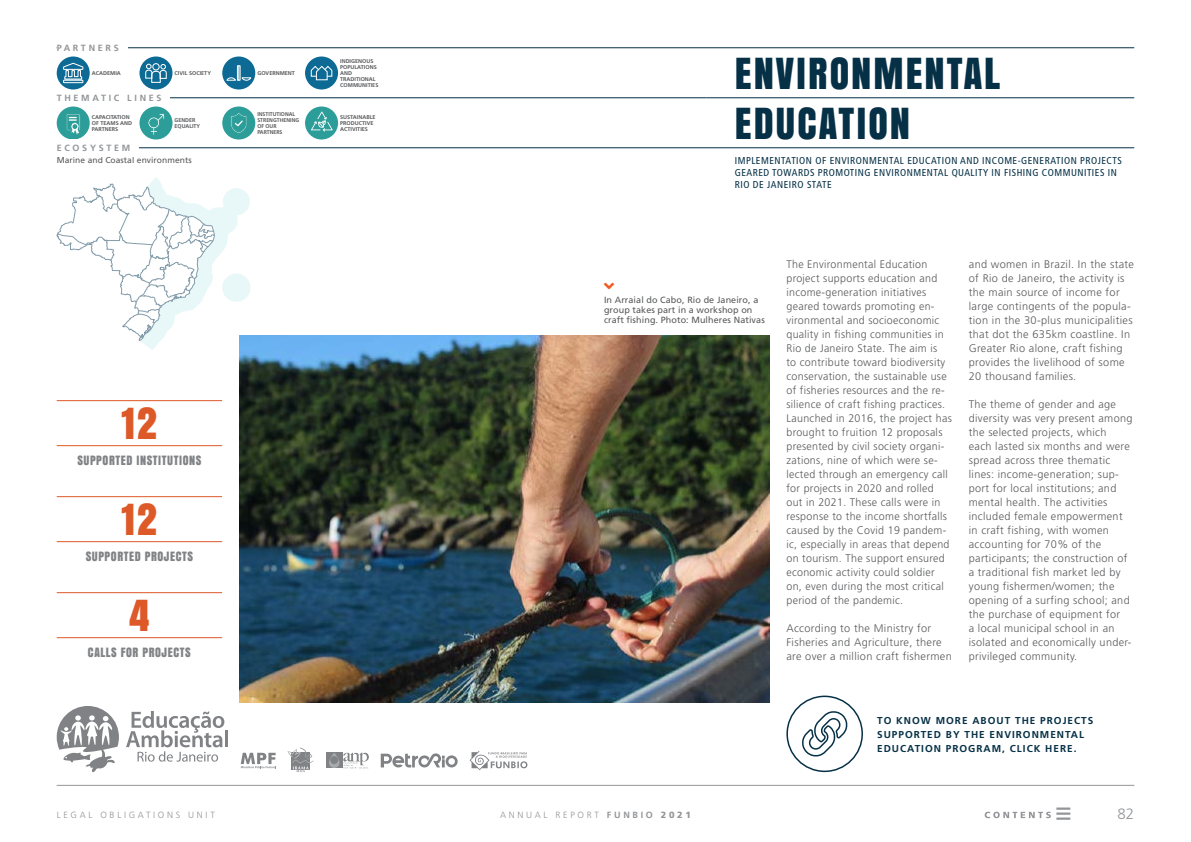
<style>
.page{position:relative;width:1191px;height:842px;background:#fff}
.page>*{position:absolute;margin:0;border:0;box-sizing:border-box;transform-origin:0 0}
.t1{font:40px/50px "Anton";letter-spacing:.05em;color:#053046}
.t2{font:40px "Anton";color:#dd5928}
.t3{font:16px "Font Awesome 5 Free Solid";color:#f15a22}
.t4{font:300 15px "Frutiger LT Std";color:#939598}
.t5{font:12px "Anton";letter-spacing:.05em;color:#808285}
.t6{font:300 11px/14px "Frutiger LT Std";letter-spacing:.03em;color:#58595b}
.t7{font:condensed 10px/12px "Frutiger LT Std";letter-spacing:.05em;color:#053046}
.t8{font:700 10px/14px "Frutiger LT Std";letter-spacing:.1em;color:#053046}
.t9{font:9px/10px "Frutiger LT Std";letter-spacing:.01em;color:#58595b}
.t10{font:300 9px "Frutiger LT Std";letter-spacing:.3em;color:#939598}
.t11{font:700 9px "Frutiger LT Std";letter-spacing:.3em;color:#939598}
.t12{font:8.5px "Frutiger LT Std";letter-spacing:.005em;color:#58595b}
.t13{font:700 5.5px/6px "Frutiger LT Std";color:#58595b}
.t14{font:700 5.5px/6px "Frutiger LT Std";color:#58595b;scale:.95 1}
.s1{font-weight:700}
.s2{font-weight:900}
</style>
<div class="page">
<hr style="left:57px;top:148px;width:1077px;height:1px;background:#053046">
<hr style="left:57px;top:785px;width:1077px;height:1px;background:#939598">
<hr style="left:57px;top:48px;width:1077px;height:1px;background:#053046">
<hr style="left:57px;top:98px;width:649px;height:1px;background:#053046">
<div style="left:57px;top:90px;width:113px;height:17px;background:#fff"></div>
<div style="left:57px;top:39px;width:70px;height:17px;background:#fff"></div>
<svg style="left:1056px;top:807px;width:14px;height:13px"></svg>
<svg style="left:984px;top:812px;width:66px;height:6px"></svg>
<div style="left:57px;top:57px;width:33px;height:33px;background:#0d6a94;border-radius:50%"></div>
<svg style="left:63px;top:62px;width:21px;height:22px"></svg>
<div style="left:222px;top:57px;width:33px;height:33px;background:#0d6a94;border-radius:50%"></div>
<div style="left:237px;top:65px;width:4px;height:16px;border:1px solid #fff"></div>
<svg style="left:226px;top:66px;width:25px;height:15px"></svg>
<div style="left:139px;top:57px;width:33px;height:33px;background:#0d6a94;border-radius:50%"></div>
<div style="left:152px;top:63px;width:8px;height:7px;border:1px solid #fff;border-radius:50%"></div>
<svg style="left:145px;top:64px;width:22px;height:19px"></svg>
<div style="left:305px;top:57px;width:33px;height:33px;background:#0d6a94;border-radius:50%"></div>
<svg style="left:310px;top:65px;width:23px;height:16px"></svg>
<svg style="left:56px;top:178px;width:194px;height:172px"></svg>
<hr style="left:225px;top:730px;width:3px;height:17px;background:#808285">
<svg style="left:126px;top:711px;width:98px;height:51px"></svg>
<svg style="left:57px;top:706px;width:62px;height:66px"></svg>
<svg style="left:241px;top:753px;width:35px;height:15px"></svg>
<svg style="left:287px;top:748px;width:27px;height:24px"></svg>
<div style="left:326px;top:752px;width:16px;height:16px;background:#808285"></div>
<svg style="left:336px;top:752px;width:33px;height:16px"></svg>
<svg style="left:329px;top:753px;width:10px;height:15px"></svg>
<div style="left:330px;top:756px;width:8px;height:8px;background:#808285;border-radius:50%"></div>
<svg style="left:381px;top:753px;width:77px;height:14px"></svg>
<svg style="left:469px;top:751px;width:58px;height:19px"></svg>
<img style="left:239px;top:336px;width:530px;height:366px">
<div style="left:786px;top:696px;width:77px;height:76px;border:2px solid #053046;border-radius:50%"></div>
<svg style="left:802px;top:711px;width:46px;height:46px"></svg>
<hr style="left:57px;top:400px;width:165px;height:1px;background:#dd5928">
<hr style="left:57px;top:445px;width:165px;height:1px;background:#dd5928">
<hr style="left:57px;top:496px;width:165px;height:1px;background:#dd5928">
<hr style="left:57px;top:541px;width:165px;height:1px;background:#dd5928">
<hr style="left:57px;top:592px;width:165px;height:1px;background:#dd5928">
<hr style="left:57px;top:637px;width:165px;height:1px;background:#dd5928">
<div style="left:57px;top:107px;width:33px;height:33px;background:#2c9d98;border-radius:50%"></div>
<svg style="left:66px;top:114px;width:14px;height:20px"></svg>
<div style="left:222px;top:107px;width:33px;height:33px;background:#2c9d98;border-radius:50%"></div>
<svg style="left:230px;top:113px;width:17px;height:20px"></svg>
<div style="left:305px;top:107px;width:33px;height:33px;background:#2c9d98;border-radius:50%"></div>
<svg style="left:311px;top:111px;width:22px;height:21px"></svg>
<div style="left:139px;top:107px;width:33px;height:33px;background:#2c9d98;border-radius:50%"></div>
<svg style="left:148px;top:113px;width:17px;height:22px"></svg>
<div style="left:57px;top:140px;width:82px;height:17px;background:#fff"></div>
<hr style="left:706px;top:98px;width:428px;height:1px;background:#053046">
<p class="t11" style="left:57px;top:43px;width:64px">PARTNERS</p>
<p class="t13" style="left:92px;top:70px;width:31px">ACADEMIA</p>
<p class="t13" style="left:175px;top:70px;width:38px">CIVIL SOCIETY</p>
<p class="t13" style="left:257px;top:70px;width:39px">GOVERNMENT</p>
<p class="t13" style="left:340px;top:58px;width:40px">INDIGENOUS<br>POPULATIONS<br>AND<br>TRADITIONAL<br>COMMUNITIES</p>
<p class="t11" style="left:57px;top:93px;width:106px">THEMATIC LINES</p>
<p class="t13" style="left:92px;top:114px;width:42px">CAPACITATION<br>OF TEAMS AND<br>PARTNERS</p>
<p class="t14" style="left:257px;top:111px;width:46px">INSTITUTIONAL<br>STRENGTHENING<br>OF OUR<br>PARTNERS</p>
<p class="t13" style="left:340px;top:114px;width:37px">SUSTAINABLE<br>PRODUCTIVE<br>ACTIVITIES</p>
<p class="t13" style="left:175px;top:117px;width:27px">GENDER<br>EQUALITY</p>
<p class="t11" style="left:57px;top:143px;width:75px">ECOSYSTEM</p>
<p class="t12" style="left:57px;top:155px;width:136px">Marine and Coastal environments</p>
<h1 class="t2" style="left:121px;top:392px;width:37px">12</h1>
<p class="t5" style="left:77px;top:451px;width:126px">SUPPORTED INSTITUTIONS</p>
<h1 class="t2" style="left:121px;top:488px;width:37px">12</h1>
<p class="t5" style="left:86px;top:547px;width:109px">SUPPORTED PROJECTS</p>
<h1 class="t2" style="left:129px;top:584px;width:22px">4</h1>
<p class="t5" style="left:88px;top:643px;width:104px">CALLS FOR PROJECTS</p>
<h1 class="t1" style="left:735px;top:47px;width:267px">ENVIRONMENTAL<br>EDUCATION</h1>
<p class="t7" style="left:735px;top:155px;width:388px">IMPLEMENTATION OF ENVIRONMENTAL EDUCATION AND INCOME-GENERATION PROJECTS<br>GEARED TOWARDS PROMOTING ENVIRONMENTAL QUALITY IN FISHING COMMUNITIES IN<br>RIO DE JANEIRO STATE</p>
<h2 class="t3" style="left:604px;top:278px;width:11px">■●□■</h2>
<p class="t9" style="left:604px;top:295px;width:162px">In Arraial do Cabo, Rio de Janeiro, a group takes part in a workshop on craft fishing. Photo: Mulheres Nativas</p>
<p class="t6" style="left:786px;top:257px;width:167px">The Environmental Education project supports education and income-generation initiatives geared towards promoting en&shy;vironmental and socioeconomic quality in fishing communities in<br>Rio de Janeiro State. The aim is<br>to contribute toward biodiversity conservation, the sustainable use of fisheries resources and the re&shy;silience of craft fishing practices.<br>Launched in 2016, the project has brought to fruition 12 proposals presented by civil society organi&shy;zations, nine of which were se&shy;lected through an emergency call for projects in 2020 and rolled out in 2021. These calls were in response to the income shortfalls caused by the Covid 19 pandem&shy;ic, especially in areas that depend on tourism. The support ensured economic activity could soldier on, even during the most critical period of the pandemic.</p>
<p class="t6" style="left:786px;top:621px;width:167px">According to the Ministry for<br>Fisheries and Agriculture, there are over a million craft fishermen</p>
<p class="t6" style="left:969px;top:257px;width:167px">and women in Brazil. In the state of Rio de Janeiro, the activity is the main source of income for large contingents of the popula&shy;tion in the 30-plus municipalities that dot the 635km coastline. In<br>Greater Rio alone, craft fishing provides the livelihood of some<br>20 thousand families.</p>
<p class="t6" style="left:969px;top:397px;width:165px">The theme of gender and age diversity was very present among the selected projects, which<br>each lasted six months and were spread across three thematic lines: income-generation; sup&shy;port for local institutions; and mental health. The activities included female empowerment in craft fishing, with women accounting for 70% of the participants; the construction of a traditional fish market led by young fishermen/women; the opening of a surfing school; and the purchase of equipment for<br>a local municipal school in an isolated and economically under&shy;privileged community.</p>
<p class="t8" style="left:877px;top:714px;width:218px">TO KNOW MORE ABOUT THE PROJECTS<br>SUPPORTED BY THE ENVIRONMENTAL<br>EDUCATION PROGRAM, CLICK HERE.</p>
<p class="t10" style="left:57px;top:810px;width:160px">LEGAL OBLIGATIONS UNIT</p>
<p class="t10" style="left:500px;top:810px;width:192px">ANNUAL REPORT <span class="s1">FUNBIO</span> <span class="s2">2021</span></p>
<h3 class="t4" style="left:1117px;top:805px;width:18px">82</h3>
</div>
